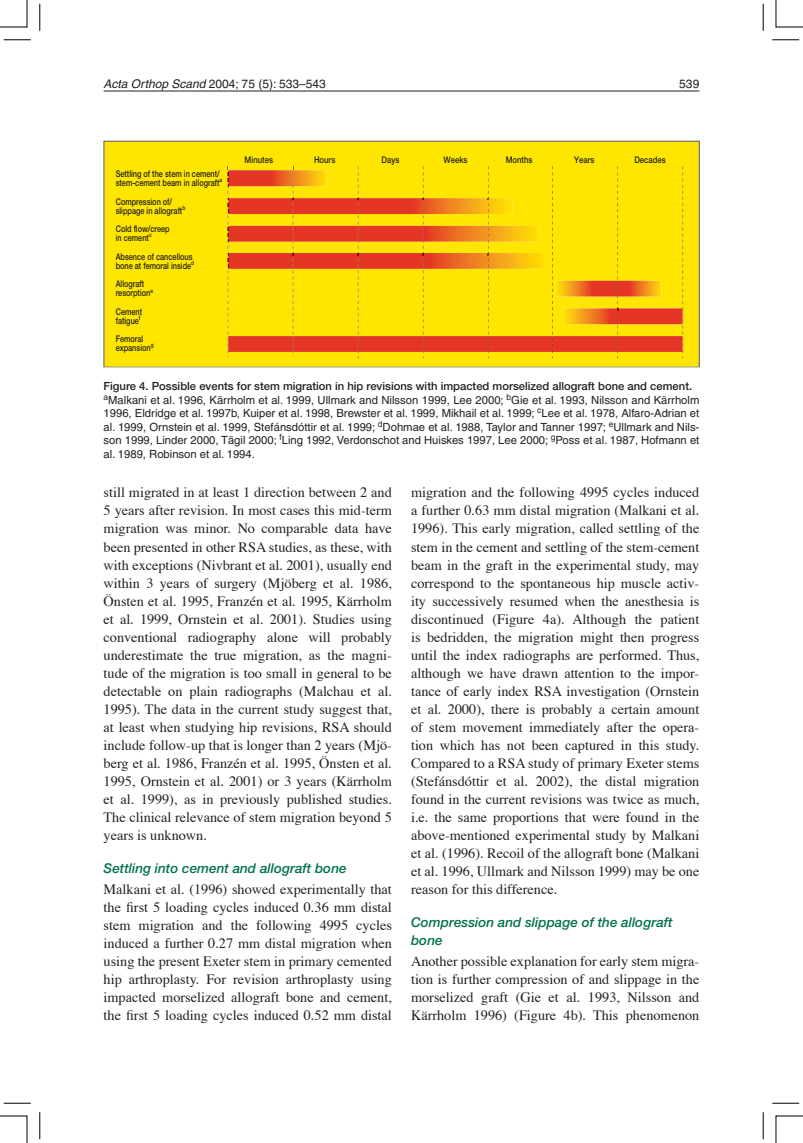
<style>
.page{position:relative;width:803px;height:1143px;background:#fff}
.page>*{position:absolute;margin:0;border:0;box-sizing:border-box;transform-origin:0 0}
._4-Brödstart{font:14.25px/18px "Times";color:#231f20;text-align:justify}
._5-Brödtext{font:14.25px/18px "Times";color:#231f20;text-align:justify}
._3-Underrubrik{font:italic 500 13.5px/18px "Helvetica Neue";color:#007249}
.t1{font:12px "Helvetica";color:#231f20}
._6-Figurtext{font:11.25px/13.5px "Helvetica";color:#231f20;text-align:justify}
._6-Figurtext-2{font:500 11.25px "Helvetica Neue";color:#231f20}
.t2{font:500 9.15px/9.1px "Helvetica Neue";color:#231f20;scale:.8 1}
.t3{font:500 9.15px "Helvetica Neue";color:#231f20;scale:.84 1}
.t4{font:500 6.15px "Helvetica Neue";color:#231f20;scale:.8 1}
.s1{font-style:italic}
</style>
<div class="page">
<hr style="left:104px;top:91px;width:595px;height:1px;background:#231f20">
<div style="left:104px;top:141px;width:595px;height:226px;background:#ffe601"></div>
<svg style="left:227px;top:166px;width:456px;height:193px;background:#f7b80c"></svg>
<svg style="left:40px;top:4px;width:1px;height:27px"></svg>
<svg style="left:4px;top:40px;width:27px;height:1px"></svg>
<svg style="left:762px;top:4px;width:1px;height:27px"></svg>
<svg style="left:772px;top:40px;width:27px;height:1px"></svg>
<svg style="left:40px;top:1112px;width:1px;height:27px"></svg>
<svg style="left:4px;top:1102px;width:27px;height:1px"></svg>
<svg style="left:762px;top:1112px;width:1px;height:27px"></svg>
<svg style="left:772px;top:1102px;width:27px;height:1px"></svg>
<svg style="left:0;top:0;width:27px;height:27px"></svg>
<svg style="left:775px;top:0;width:27px;height:27px"></svg>
<svg style="left:0;top:1115px;width:27px;height:27px"></svg>
<svg style="left:775px;top:1115px;width:27px;height:27px"></svg>
<p class="t1" style="left:104px;top:77px;width:224px"><span class="s1">Acta Orthop Scand</span> 2004; 75 (5): 533–543</p>
<p class="t1" style="left:679px;top:77px;width:22px">539</p>
<p class="t2" style="left:116px;top:169px;width:132px">Settling of the stem in cement/ stem-cement beam in allograft</p>
<p class="t4" style="left:219px;top:176px;width:5px">a</p>
<p class="t2" style="left:116px;top:197px;width:89px">Compression of/ slippage in allograft<sup>b</sup></p>
<p class="t2" style="left:116px;top:224px;width:69px">Cold flow/creep in cement<sup>c</sup></p>
<p class="t2" style="left:116px;top:252px;width:100px">Absence of cancellous bone at femoral inside<sup>d</sup></p>
<p class="t2" style="left:116px;top:279px;width:48px">Allograft resorption<sup>e</sup></p>
<p class="t2" style="left:116px;top:307px;width:35px">Cement fatigue<sup>f</sup></p>
<p class="t2" style="left:116px;top:334px;width:45px">Femoral expansion</p>
<p class="t4" style="left:151px;top:341px;width:5px">g</p>
<p class="t3" style="left:244px;top:154px;width:35px">Minutes</p>
<p class="t3" style="left:314px;top:154px;width:27px">Hours</p>
<p class="t3" style="left:381px;top:154px;width:23px">Days</p>
<p class="t3" style="left:443px;top:154px;width:30px">Weeks</p>
<p class="t3" style="left:505px;top:154px;width:33px">Months</p>
<p class="t3" style="left:574px;top:154px;width:26px">Years</p>
<p class="t3" style="left:634px;top:154px;width:39px">Decades</p>
<p class="_6-Figurtext-2" style="left:104px;top:379px;width:590px">Figure 4. Possible events for stem migration in hip revisions with impacted morselized allograft bone and cement.</p>
<p class="_6-Figurtext" style="left:104px;top:393px;width:597px"><sup>a</sup>Malkani et al. 1996, Kärrholm et al. 1999, Ullmark and Nilsson 1999, Lee 2000; <sup>b</sup>Gie et al. 1993, Nilsson and Kärrholm 1996, Eldridge et al. 1997b, Kuiper et al. 1998, Brewster et al. 1999, Mikhail et al. 1999; <sup>c</sup>Lee et al. 1978, Alfaro-Adrian et al. 1999, Ornstein et al. 1999, Stefánsdóttir et al. 1999; <sup>d</sup>Dohmae et al. 1988, Taylor and Tanner 1997; <sup>e</sup>Ullmark and Nils&shy;son 1999, Linder 2000, Tägil 2000; <sup>f</sup>Ling 1992, Verdonschot and Huiskes 1997, Lee 2000; <sup>g</sup>Poss et al. 1987, Hofmann et al. 1989, Robinson et al. 1994.</p>
<p class="_5-Brödtext" style="left:104px;top:484px;width:290px">still migrated in at least 1 direction between 2 and 5 years after revision. In most cases this mid-term migration was minor. No comparable data have been presented in other RSA studies, as these, with with exceptions (Nivbrant et al. 2001), usually end within 3 years of surgery (Mjöberg et al. 1986, Önsten et al. 1995, Franzén et al. 1995, Kärrholm et al. 1999, Ornstein et al. 2001). Studies using conventional radiography alone will probably underestimate the true migration, as the magni&shy;tude of the migration is too small in general to be detectable on plain radiographs (Malchau et al.<br>1995). The data in the current study suggest that, at least when studying hip revisions, RSA should include follow-up that is longer than 2 years (Mjö&shy;berg et al. 1986, Franzén et al. 1995, Önsten et al.<br>1995, Ornstein et al. 2001) or 3 years (Kärrholm et al. 1999), as in previously published studies.<br>The clinical relevance of stem migration beyond 5 years is unknown.</p>
<p class="_3-Underrubrik" style="left:104px;top:858px;width:244px">Settling into cement and allograft bone</p>
<p class="_4-Brödstart" style="left:104px;top:880px;width:290px">Malkani et al. (1996) showed experimentally that the first 5 loading cycles induced 0.36 mm distal stem migration and the following 4995 cycles induced a further 0.27 mm distal migration when using the present Exeter stem in primary cemented hip arthroplasty. For revision arthroplasty using impacted morselized allograft bone and cement, the first 5 loading cycles induced 0.52 mm distal</p>
<p class="_4-Brödstart" style="left:411px;top:484px;width:290px">migration and the following 4995 cycles induced a further 0.63 mm distal migration (Malkani et al.<br>1996). This early migration, called settling of the stem in the cement and settling of the stem-cement beam in the graft in the experimental study, may correspond to the spontaneous hip muscle activ&shy;ity successively resumed when the anesthesia is discontinued (Figure 4a). Although the patient is bedridden, the migration might then progress until the index radiographs are performed. Thus, although we have drawn attention to the impor&shy;tance of early index RSA investigation (Ornstein et al. 2000), there is probably a certain amount of stem movement immediately after the opera&shy;tion which has not been captured in this study.<br>Compared to a RSA study of primary Exeter stems (Stefánsdóttir et al. 2002), the distal migration found in the current revisions was twice as much, i.e. the same proportions that were found in the above-mentioned experimental study by Malkani et al. (1996). Recoil of the allograft bone (Malkani et al. 1996, Ullmark and Nilsson 1999) may be one reason for this difference.</p>
<p class="_3-Underrubrik" style="left:411px;top:912px;width:263px">Compression and slippage of the allograft bone</p>
<p class="_4-Brödstart" style="left:411px;top:952px;width:290px">Another possible explanation for early stem migra&shy;tion is further compression of and slippage in the morselized graft (Gie et al. 1993, Nilsson and Kärrholm 1996) (Figure 4b). This phenomenon</p>
</div>
